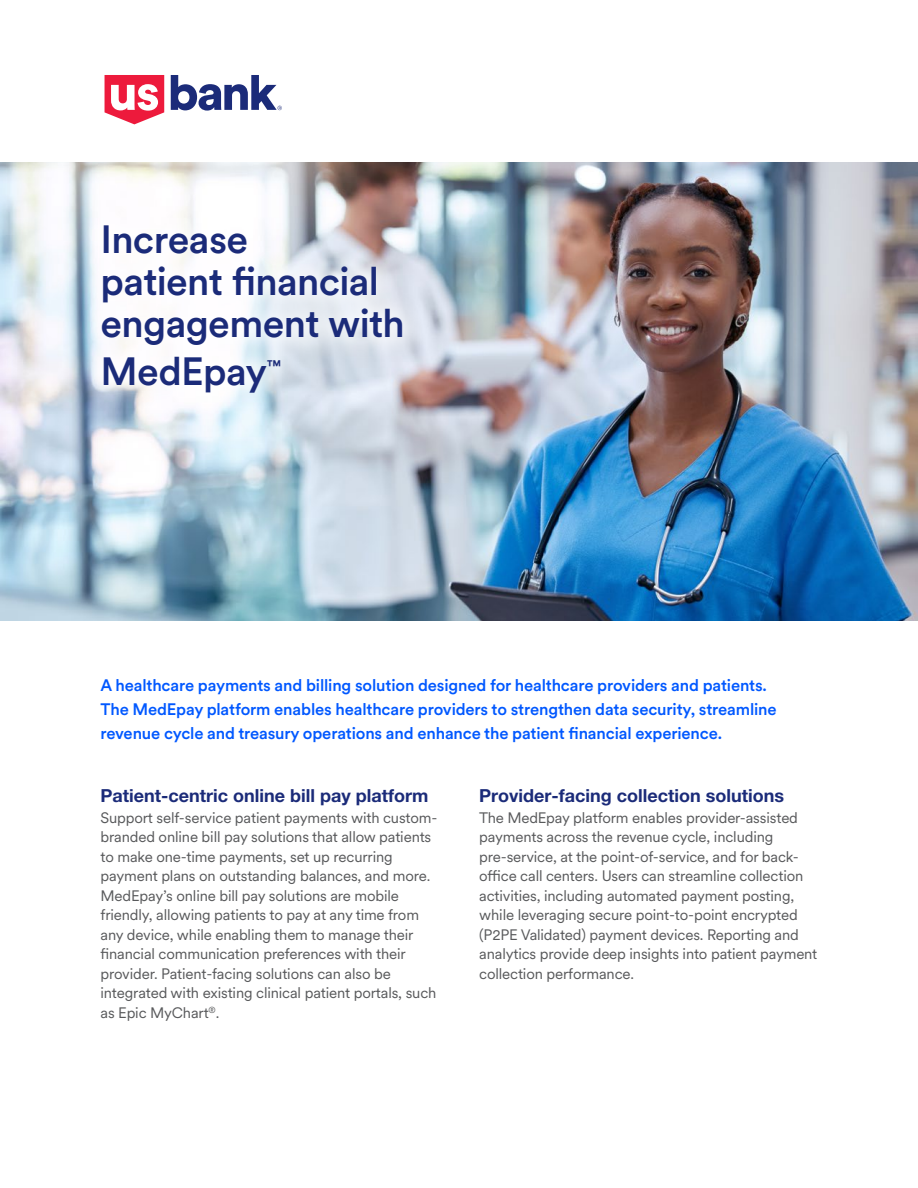
<style>
.page{position:relative;width:918px;height:1188px;background:#fff}
.page>*{position:absolute;margin:0;border:0;box-sizing:border-box;transform-origin:0 0}
.t1{font:500 39px/42px "U.S.Bank Circular";letter-spacing:-.015em;color:#1b2b79}
.t2{font:700 18px "Helvetica Neue";color:#1b2b79}
.t3{font:500 16.65px "U.S.Bank Circular";color:#1b2b79}
.t4{font:500 16.5px/24px "U.S.Bank Circular";letter-spacing:-.01em;color:#0058ff}
.t5{font:15px/19.5px "U.S.Bank Circular";letter-spacing:-.01em;color:#58595b}
</style>
<div class="page">
<img style="left:0;top:162px;width:918px;height:459px">
<svg style="left:171px;top:75px;width:111px;height:36px"></svg>
<svg style="left:105px;top:75px;width:59px;height:49px"></svg>
<div style="left:77px;top:201px;width:350px;height:217px;background:#fff;opacity:.75"></div>
<h1 class="t1" style="left:100px;top:217px;width:306px">Increase<br>patient financial engagement with</h1>
<h1 class="t1" style="left:100px;top:349px;width:168px">MedEpay</h1>
<p class="t3" style="left:267px;top:355px;width:16px">™</p>
<p class="t4" style="left:100px;top:672px;width:678px">A healthcare payments and billing solution designed for healthcare providers and patients.<br>The MedEpay platform enables healthcare providers to strengthen data security, streamline revenue cycle and treasury operations and enhance the patient financial experience.</p>
<p class="t2" style="left:100px;top:784px;width:329px">Patient-centric online bill pay platform</p>
<p class="t5" style="left:100px;top:807px;width:339px">Support self-service patient payments with custom&shy;branded online bill pay solutions that allow patients to make one-time payments, set up recurring payment plans on outstanding balances, and more.<br>MedEpay’s online bill pay solutions are mobile friendly, allowing patients to pay at any time from any device, while enabling them to manage their financial communication preferences with their provider. Patient-facing solutions can also be integrated with existing clinical patient portals, such as Epic MyChart<sup>®</sup>.</p>
<p class="t2" style="left:479px;top:784px;width:306px">Provider-facing collection solutions</p>
<p class="t5" style="left:479px;top:807px;width:340px">The MedEpay platform enables provider-assisted payments across the revenue cycle, including pre-service, at the point-of-service, and for back&shy;office call centers. Users can streamline collection activities, including automated payment posting, while leveraging secure point-to-point encrypted (P2PE Validated) payment devices. Reporting and analytics provide deep insights into patient payment collection performance.</p>
</div>
